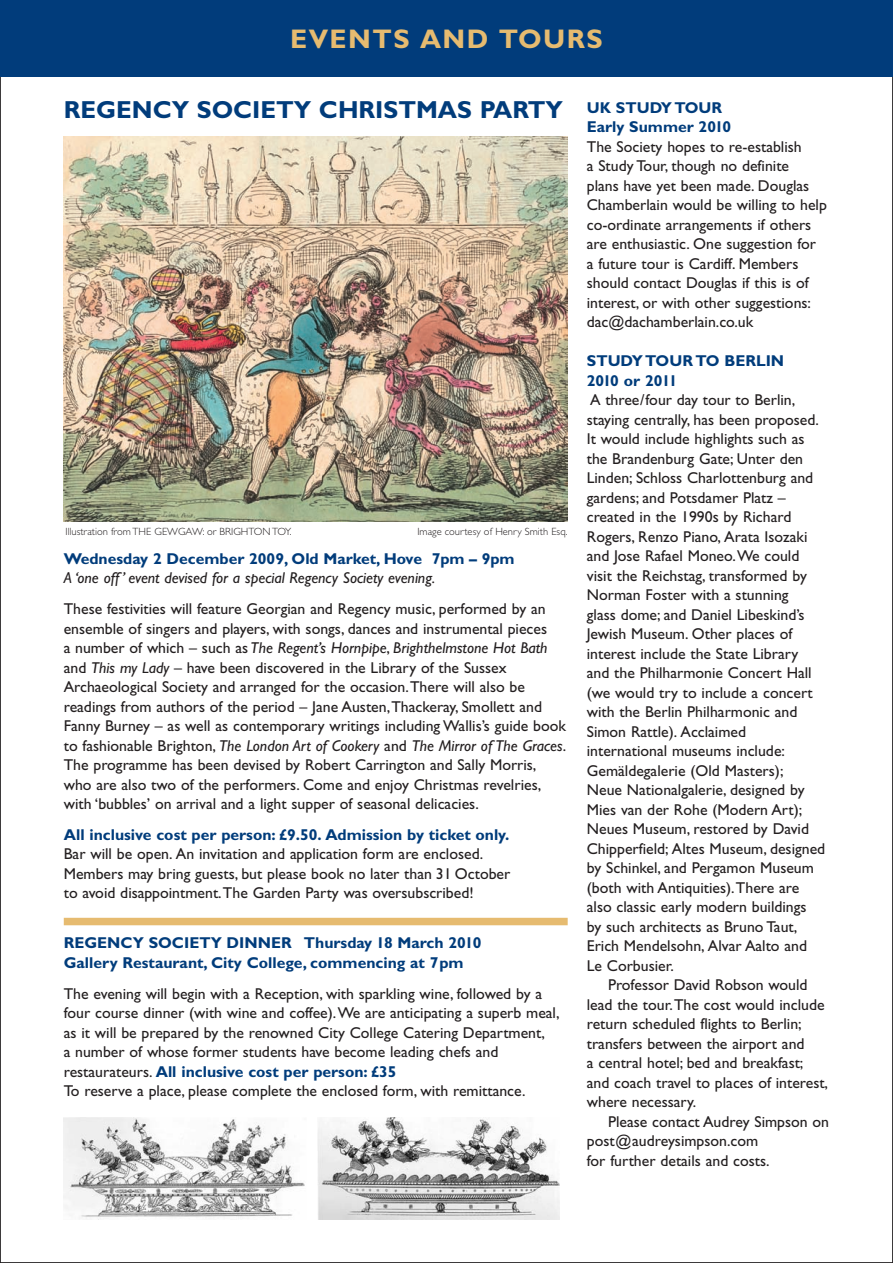
<style>
.page{position:relative;width:893px;height:1263px;background:#fff}
.page>*{position:absolute;margin:0;border:0;box-sizing:border-box;transform-origin:0 0}
.t1{font:700 27px "Gill Sans";letter-spacing:.055em;color:#e6bb70}
.t2{font:700 24.75px "Gill Sans";color:#013c7b}
.t3{font:15.75px/19.5px "Gill Sans";color:#231f20}
.t4{font:700 15.75px/19.5px "Gill Sans";color:#013c7b}
.t5{font:italic 15.75px "Gill Sans";color:#231f20}
.t6{font:300 10.5px "Gill Sans";color:#231f20}
.s1{font-style:italic}
.s2{font-weight:700;color:#013c7b}
</style>
<div class="page">
<div style="left:0;top:0;width:893px;height:77px;background:#013c7b"></div>
<img style="left:64px;top:136px;width:503px;height:386px">
<div style="left:64px;top:918px;width:504px;height:7px;background:#e6bb70"></div>
<img style="left:64px;top:1117px;width:241px;height:102px">
<img style="left:318px;top:1117px;width:242px;height:102px">
<h1 class="t1" style="left:290px;top:29px;width:314px">EVENTS AND TOURS</h1>
<h2 class="t2" style="left:64px;top:100px;width:501px">REGENCY SOCIETY CHRISTMAS PARTY</h2>
<p class="t6" style="left:65px;top:525px;width:228px">Illustration from THE GEWGAW: or BRIGHTON TOY.</p>
<p class="t6" style="left:417px;top:525px;width:152px">Image courtesy of Henry Smith Esq.</p>
<p class="t4" style="left:64px;top:550px;width:452px">Wednesday 2 December 2009, Old Market, Hove 7pm – 9pm</p>
<p class="t5" style="left:64px;top:572px;width:373px">A ‘one off ’ event devised for a special Regency Society evening.</p>
<p class="t3" style="left:64px;top:600px;width:504px">These festivities will feature Georgian and Regency music, performed by an ensemble of singers and players, with songs, dances and instrumental pieces<br>a number of which – such as <span class="s1">The Regent’s Hornpipe</span>, <span class="s1">Brighthelmstone Hot Bath </span>and <span class="s1">This my Lady</span> – have been discovered in the Library of the Sussex Archaeological Society and arranged for the occasion.There will also be readings from authors of the period – Jane Austen,Thackeray, Smollett and Fanny Burney – as well as contemporary writings including Wallis’s guide book to fashionable Brighton, <span class="s1">The London Art of Cookery</span> and <span class="s1">The Mirror of The Graces</span>.<br>The programme has been devised by Robert Carrington and Sally Morris, who are also two of the performers. Come and enjoy Christmas revelries, with ‘bubbles’ on arrival and a light supper of seasonal delicacies.</p>
<p class="t4" style="left:64px;top:826px;width:447px">All inclusive cost per person: £9.50. Admission by ticket only.</p>
<p class="t3" style="left:64px;top:846px;width:448px">Bar will be open. An invitation and application form are enclosed.<br>Members may bring guests, but please book no later than 31 October to avoid disappointment.The Garden Party was oversubscribed!</p>
<p class="t4" style="left:64px;top:935px;width:419px">REGENCY SOCIETY DINNER Thursday 18 March 2010<br>Gallery Restaurant, City College, commencing at 7pm</p>
<p class="t3" style="left:64px;top:985px;width:497px">The evening will begin with a Reception, with sparkling wine, followed by a four course dinner (with wine and coffee).We are anticipating a superb meal, as it will be prepared by the renowned City College Catering Department,<br>a number of whose former students have become leading chefs and restaurateurs. <span class="s2">All inclusive cost per person: £35<br></span>To reserve a place, please complete the enclosed form, with remittance.</p>
<p class="t4" style="left:587px;top:99px;width:146px">UK STUDY TOUR<br>Early Summer 2010</p>
<p class="t3" style="left:587px;top:138px;width:242px">The Society hopes to re-establish<br>a Study Tour, though no definite<br>plans have yet been made. Douglas Chamberlain would be willing to help co-ordinate arrangements if others are enthusiastic. One suggestion for<br>a future tour is Cardiff. Members should contact Douglas if this is of interest, or with other suggestions: dac@dachamberlain.co.uk</p>
<p class="t4" style="left:587px;top:353px;width:199px">STUDY TOUR TO BERLIN<br>2010 or 2011</p>
<p class="t3" style="left:587px;top:392px;width:240px">A three/four day tour to Berlin, staying centrally, has been proposed.<br>It would include highlights such as the Brandenburg Gate; Unter den<br>Linden; Schloss Charlottenburg and gardens; and Potsdamer Platz – created in the 1990s by Richard<br>Rogers, Renzo Piano, Arata Isozaki and Jose Rafael Moneo.We could visit the Reichstag, transformed by<br>Norman Foster with a stunning<br>glass dome; and Daniel Libeskind’s<br>Jewish Museum. Other places of interest include the State Library<br>and the Philharmonie Concert Hall (we would try to include a concert with the Berlin Philharmonic and<br>Simon Rattle). Acclaimed international museums include:<br>Gemäldegalerie (Old Masters);<br>Neue Nationalgalerie, designed by<br>Mies van der Rohe (Modern Art);<br>Neues Museum, restored by David<br>Chipperfield; Altes Museum, designed by Schinkel, and Pergamon Museum (both with Antiquities).There are also classic early modern buildings<br>by such architects as Bruno Taut,<br>Erich Mendelsohn, Alvar Aalto and<br>Le Corbusier.</p>
<p class="t3" style="left:587px;top:977px;width:243px;text-indent:21px">Professor David Robson would lead the tour.The cost would include return scheduled flights to Berlin; transfers between the airport and<br>a central hotel; bed and breakfast; and coach travel to places of interest, where necessary.</p>
<p class="t3" style="left:587px;top:1113px;width:244px;text-indent:21px">Please contact Audrey Simpson on post@audreysimpson.com<br>for further details and costs.</p>
</div>
